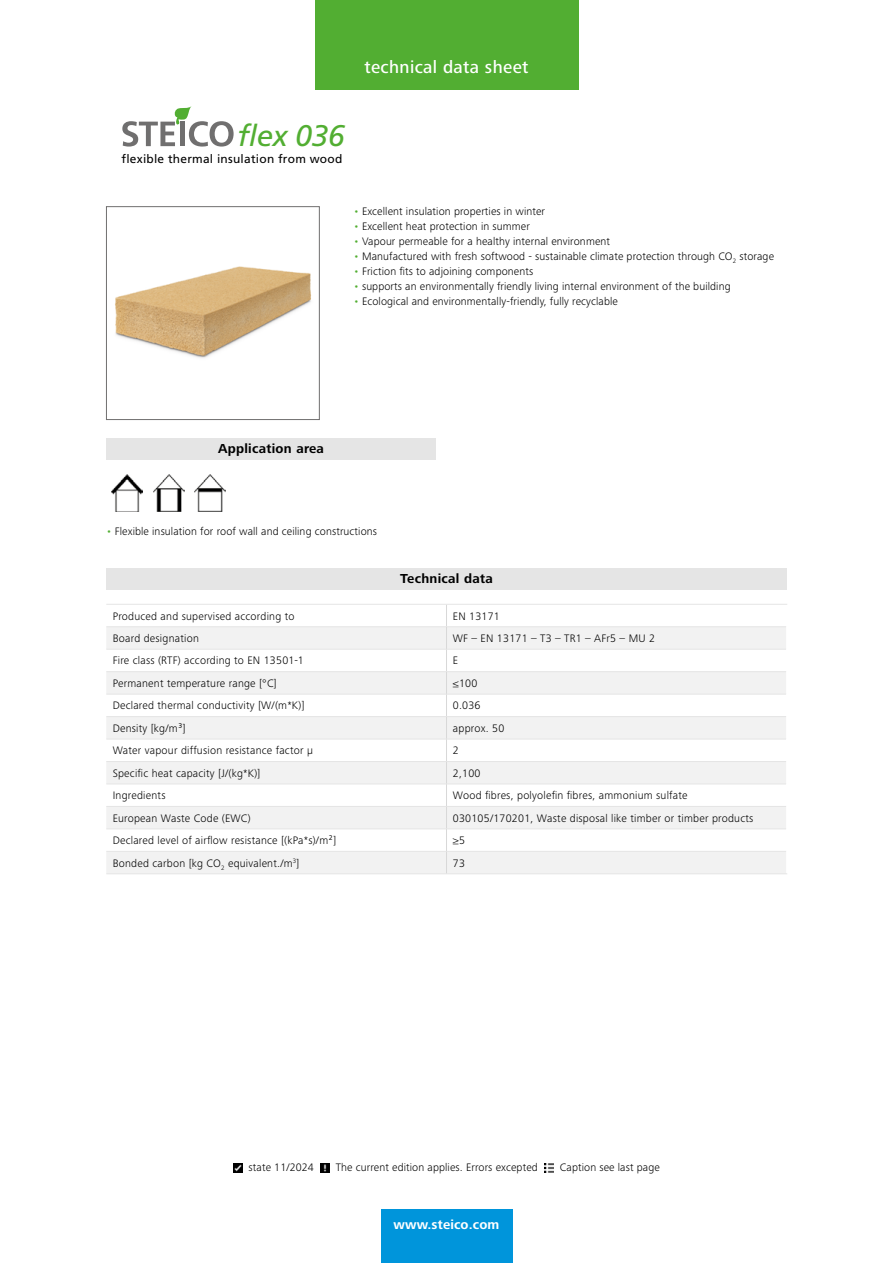
<style>
.page{position:relative;width:893px;height:1263px;background:#fff}
.page>*{position:absolute;margin:0;border:0;box-sizing:border-box;transform-origin:0 0}
.t1{font:italic 29.7px "Frutiger";letter-spacing:-.01em;color:#52ae32}
.t2{font:500 18px "Frutiger Next LTW1 G";letter-spacing:.02em;color:#fff}
.t3{font:700 13.5px "Frutiger Next LTW1 G";letter-spacing:.02em;color:#000}
.t4{font:700 13.5px "Frutiger Next LTW1 G";letter-spacing:.01em;color:#fff}
.t5{font:12px "Frutiger";letter-spacing:.02em;color:#000}
.t6{font:300 11.25px "Frutiger Next LTW1 G";letter-spacing:.01em;color:#000}
.s1{color:#52ae32}
</style>
<div class="page">
<svg style="left:122px;top:106px;width:112px;height:41px"></svg>
<img style="left:115px;top:266px;width:196px;height:92px">
<div style="left:106px;top:206px;width:213px;height:214px;border:1px solid #706f6f"></div>
<div style="left:106px;top:438px;width:330px;height:21px;background:#e5e5e5"></div>
<img style="left:112px;top:474px;width:31px;height:38px">
<img style="left:153px;top:474px;width:31px;height:38px">
<img style="left:194px;top:474px;width:31px;height:38px">
<div style="left:106px;top:568px;width:681px;height:22px;background:#e5e5e5"></div>
<svg style="left:106px;top:627px;width:680px;height:246px;fill:#f2f2f2"></svg>
<hr style="left:106px;top:626px;width:340px;height:1px;background:#e5e5e5">
<hr style="left:446px;top:626px;width:340px;height:1px;background:#e5e5e5">
<hr style="left:106px;top:649px;width:340px;height:1px;background:#e5e5e5">
<hr style="left:446px;top:649px;width:340px;height:1px;background:#e5e5e5">
<hr style="left:106px;top:671px;width:340px;height:1px;background:#e5e5e5">
<hr style="left:446px;top:671px;width:340px;height:1px;background:#e5e5e5">
<hr style="left:106px;top:694px;width:340px;height:1px;background:#e5e5e5">
<hr style="left:446px;top:694px;width:340px;height:1px;background:#e5e5e5">
<hr style="left:106px;top:716px;width:340px;height:1px;background:#e5e5e5">
<hr style="left:446px;top:716px;width:340px;height:1px;background:#e5e5e5">
<hr style="left:106px;top:739px;width:340px;height:1px;background:#e5e5e5">
<hr style="left:446px;top:739px;width:340px;height:1px;background:#e5e5e5">
<hr style="left:106px;top:761px;width:340px;height:1px;background:#e5e5e5">
<hr style="left:446px;top:761px;width:340px;height:1px;background:#e5e5e5">
<hr style="left:106px;top:784px;width:340px;height:1px;background:#e5e5e5">
<hr style="left:446px;top:784px;width:340px;height:1px;background:#e5e5e5">
<hr style="left:106px;top:806px;width:340px;height:1px;background:#e5e5e5">
<hr style="left:446px;top:806px;width:340px;height:1px;background:#e5e5e5">
<hr style="left:106px;top:829px;width:340px;height:1px;background:#e5e5e5">
<hr style="left:446px;top:829px;width:340px;height:1px;background:#e5e5e5">
<hr style="left:106px;top:851px;width:340px;height:1px;background:#e5e5e5">
<hr style="left:446px;top:851px;width:340px;height:1px;background:#e5e5e5">
<svg style="left:446px;top:605px;width:1px;height:268px"></svg>
<hr style="left:106px;top:604px;width:340px;height:1px;background:#e5e5e5">
<hr style="left:446px;top:604px;width:341px;height:1px;background:#e5e5e5">
<hr style="left:106px;top:873px;width:340px;height:1px;background:#e5e5e5">
<hr style="left:446px;top:873px;width:341px;height:1px;background:#e5e5e5">
<div style="left:315px;top:0;width:263px;height:89px;background:#52ae32"></div>
<div style="left:381px;top:1210px;width:131px;height:53px;background:#0095db"></div>
<svg style="left:233px;top:1163px;width:9px;height:9px"></svg>
<svg style="left:320px;top:1163px;width:10px;height:9px"></svg>
<svg style="left:544px;top:1163px;width:10px;height:9px"></svg>
<h2 class="t2" style="left:364px;top:56px;width:166px">technical data sheet</h2>
<h1 class="t1" style="left:237px;top:119px;width:109px">flex 036</h1>
<p class="t5" style="left:121px;top:151px;width:222px">flexible thermal insulation from wood</p>
<p class="t6" style="left:353px;top:204px;width:193px"><span class="s1">•</span> Excellent insulation properties in winter</p>
<p class="t6" style="left:353px;top:219px;width:178px"><span class="s1">•</span> Excellent heat protection in summer</p>
<p class="t6" style="left:353px;top:234px;width:258px"><span class="s1">•</span> Vapour permeable for a healthy internal environment</p>
<p class="t6" style="left:353px;top:249px;width:422px"><span class="s1">•</span> Manufactured with fresh softwood - sustainable climate protection through CO<sub>2</sub> storage</p>
<p class="t6" style="left:353px;top:264px;width:181px"><span class="s1">•</span> Friction fits to adjoining components</p>
<p class="t6" style="left:353px;top:279px;width:379px"><span class="s1">•</span> supports an environmentally friendly living internal environment of the building</p>
<p class="t6" style="left:353px;top:294px;width:266px"><span class="s1">•</span> Ecological and environmentally-friendly, fully recyclable</p>
<p class="t3" style="left:218px;top:441px;width:107px">Application area</p>
<p class="t6" style="left:106px;top:525px;width:272px"><span class="s1">•</span> Flexible insulation for roof wall and ceiling constructions</p>
<p class="t3" style="left:400px;top:571px;width:94px">Technical data</p>
<p class="t6" style="left:113px;top:609px;width:183px">Produced and supervised according to</p>
<p class="t6" style="left:453px;top:609px;width:49px">EN 13171</p>
<p class="t6" style="left:113px;top:632px;width:88px">Board designation</p>
<p class="t6" style="left:453px;top:632px;width:204px">WF – EN 13171 – T3 – TR1 – AFr5 – MU 2</p>
<p class="t6" style="left:113px;top:654px;width:193px">Fire class (RTF) according to EN 13501-1</p>
<p class="t6" style="left:453px;top:654px;width:7px">E</p>
<p class="t6" style="left:113px;top:677px;width:166px">Permanent temperature range [°C]</p>
<p class="t6" style="left:453px;top:677px;width:26px">≤100</p>
<p class="t6" style="left:113px;top:699px;width:193px">Declared thermal conductivity [W/(m*K)]</p>
<p class="t6" style="left:453px;top:699px;width:29px">0.036</p>
<p class="t6" style="left:113px;top:722px;width:75px">Density [kg/m³]</p>
<p class="t6" style="left:453px;top:722px;width:53px">approx. 50</p>
<p class="t6" style="left:113px;top:744px;width:202px">Water vapour diffusion resistance factor µ</p>
<p class="t6" style="left:453px;top:744px;width:7px">2</p>
<p class="t6" style="left:113px;top:767px;width:149px">Specific heat capacity [J/(kg*K)]</p>
<p class="t6" style="left:453px;top:767px;width:29px">2,100</p>
<p class="t6" style="left:113px;top:789px;width:54px">Ingredients</p>
<p class="t6" style="left:453px;top:789px;width:236px">Wood fibres, polyolefin fibres, ammonium sulfate</p>
<p class="t6" style="left:113px;top:811px;width:139px">European Waste Code (EWC)</p>
<p class="t6" style="left:453px;top:811px;width:302px">030105/170201, Waste disposal like timber or timber products</p>
<p class="t6" style="left:113px;top:834px;width:225px">Declared level of airflow resistance [(kPa*s)/m²]</p>
<p class="t6" style="left:453px;top:834px;width:14px">≥5</p>
<p class="t6" style="left:113px;top:856px;width:188px">Bonded carbon [kg CO<sub>2</sub> equivalent./m<sup>3</sup>]</p>
<p class="t6" style="left:453px;top:856px;width:14px">73</p>
<p class="t6" style="left:249px;top:1161px;width:67px">state 11/2024</p>
<p class="t6" style="left:336px;top:1161px;width:204px">The current edition applies. Errors excepted</p>
<p class="t6" style="left:560px;top:1161px;width:101px">Caption see last page</p>
<p class="t4" style="left:394px;top:1217px;width:107px">www.steico.com</p>
</div>
